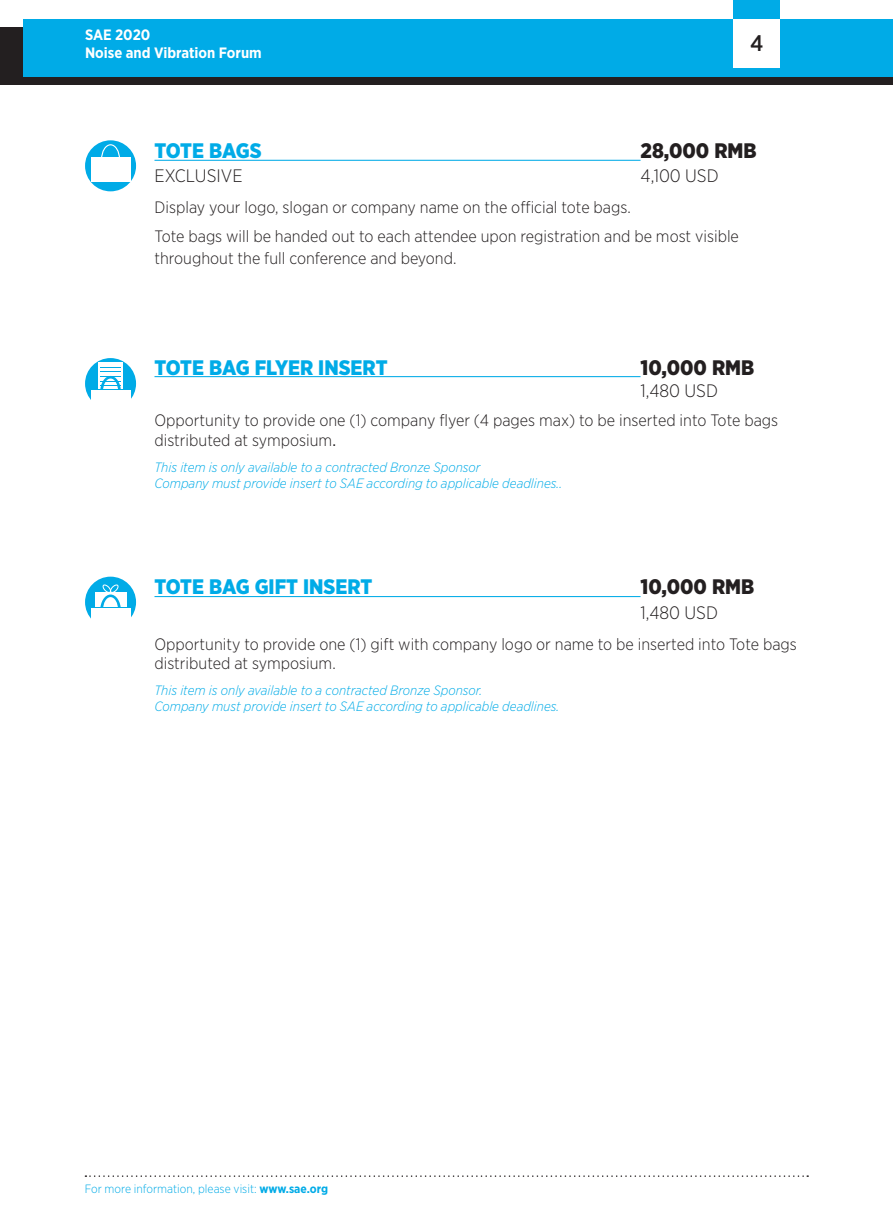
<style>
.page{position:relative;width:893px;height:1212px;background:#fff}
.page>*{position:absolute;margin:0;border:0;box-sizing:border-box;transform-origin:0 0}
.t1{font:500 22.5px "Gotham Narrow";color:#231f20}
.t2{font:900 21px "Gotham Narrow";color:#00abe7}
.t3{font:900 21px "Gotham Narrow";color:#231f20}
.t4{font:300 18px "Gotham Narrow";color:#231f20}
.t5{font:300 16.5px/19.8px "Gotham Narrow";color:#231f20}
.t6{font:700 15px/18px "Gotham Narrow";color:#fff}
.t7{font:italic 300 13.5px/16.2px "Gotham Narrow";color:#00abe7}
.t8{font:300 12px "Gotham Narrow";color:#00abe7}
.s1{font-weight:400}
.s2{font-weight:700}
</style>
<div class="page">
<div style="left:0;top:28px;width:893px;height:57px;background:#231f20"></div>
<div style="left:23px;top:19px;width:870px;height:58px;background:#00abe7"></div>
<div style="left:733px;top:0;width:47px;height:68px;background:#00abe7"></div>
<div style="left:733px;top:19px;width:47px;height:49px;background:#fff"></div>
<svg style="left:85px;top:1175px;width:723px;height:2px"></svg>
<hr style="left:154px;top:160px;width:486px;height:1px;background:#00abe7">
<hr style="left:154px;top:376px;width:486px;height:1px;background:#00abe7">
<hr style="left:154px;top:596px;width:486px;height:1px;background:#00abe7">
<div style="left:85px;top:140px;width:51px;height:51px;background:#00abe7;border-radius:50%"></div>
<div style="left:101px;top:144px;width:19px;height:31px;border:1px solid #fff;border-radius:50%"></div>
<div style="left:91px;top:157px;width:39px;height:25px;background:#fff"></div>
<div style="left:85px;top:358px;width:51px;height:51px;background:#00abe7;border-radius:50%"></div>
<div style="left:98px;top:363px;width:25px;height:39px;background:#fff"></div>
<div style="left:100px;top:376px;width:21px;height:32px;background:#00abe7;border-radius:50%"></div>
<div style="left:91px;top:389px;width:39px;height:25px;background:#fff"></div>
<div style="left:103px;top:378px;width:15px;height:26px;background:#fff;border-radius:50%"></div>
<hr style="left:91px;top:389px;width:39px;height:1px;background:#00abe7">
<svg style="left:100px;top:367px;width:21px;height:19px"></svg>
<div style="left:85px;top:577px;width:51px;height:51px;background:#00abe7;border-radius:50%"></div>
<div style="left:95px;top:592px;width:31px;height:28px;background:#fff"></div>
<svg style="left:100px;top:594px;width:21px;height:33px"></svg>
<div style="left:91px;top:608px;width:39px;height:25px;background:#fff"></div>
<div style="left:103px;top:597px;width:15px;height:26px;background:#fff;border-radius:50%"></div>
<hr style="left:91px;top:607px;width:39px;height:1px;background:#00abe7">
<svg style="left:102px;top:584px;width:17px;height:8px"></svg>
<p class="t6" style="left:85px;top:26px;width:178px">SAE 2020<br>Noise and Vibration Forum</p>
<h1 class="t1" style="left:750px;top:29px;width:15px">4</h1>
<p class="t2" style="left:154px;top:137px;width:109px">TOTE BAGS</p>
<p class="t3" style="left:640px;top:137px;width:118px">28,000 RMB</p>
<p class="t4" style="left:154px;top:165px;width:90px">EXCLUSIVE</p>
<p class="t4" style="left:640px;top:165px;width:80px">4,100 USD</p>
<p class="t5" style="left:154px;top:197px;width:478px">Display your logo, slogan or company name on the official tote bags.</p>
<p class="t5" style="left:154px;top:224px;width:586px;line-height:22px">Tote bags will be handed out to each attendee upon registration and be most visible throughout the full conference and beyond.</p>
<p class="t2" style="left:154px;top:353px;width:235px">TOTE BAG FLYER INSERT</p>
<p class="t3" style="left:640px;top:353px;width:115px">10,000 RMB</p>
<p class="t4" style="left:640px;top:380px;width:79px">1,480 USD</p>
<p class="t5" style="left:154px;top:410px;width:625px">Opportunity to provide one (1) company flyer (4 pages max) to be inserted into Tote bags distributed at symposium<span class="s1">.</span></p>
<p class="t7" style="left:154px;top:458px;width:409px">This item is only available to a contracted Bronze Sponsor<br>Company must provide insert to SAE according to applicable deadlines..</p>
<p class="t2" style="left:154px;top:573px;width:219px">TOTE BAG GIFT INSERT</p>
<p class="t3" style="left:640px;top:573px;width:115px">10,000 RMB</p>
<p class="t4" style="left:640px;top:601px;width:79px">1,480 USD</p>
<p class="t5" style="left:154px;top:633px;width:644px">Opportunity to provide one (1) gift with company logo or name to be inserted into Tote bags distributed at symposium.</p>
<p class="t7" style="left:154px;top:682px;width:406px">This item is only available to a contracted Bronze Sponsor.<br>Company must provide insert to SAE according to applicable deadlines.</p>
<p class="t8" style="left:85px;top:1182px;width:245px">For more information, please visit: <span class="s2">www.sae.org</span></p>
</div>
